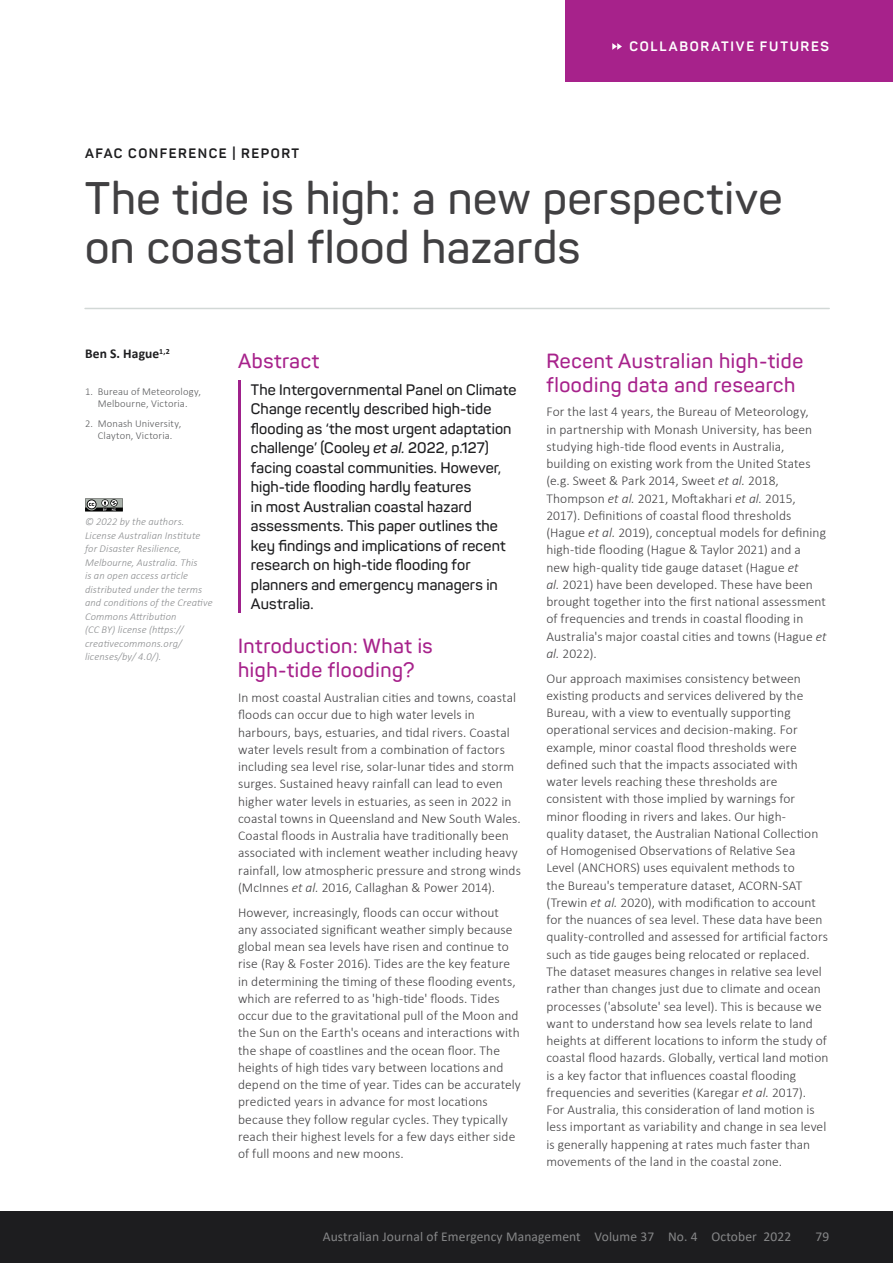
<style>
.page{position:relative;width:893px;height:1263px;background:#fff}
.page>*{position:absolute;margin:0;border:0;box-sizing:border-box;transform-origin:0 0}
.t1{font:600 45px/49.5px "Panton";letter-spacing:.015em;color:#414042}
.t2{font:600 20.25px/24px "Panton";letter-spacing:.03em;color:#a7228b}
.t3{font:600 15px/19.5px "Panton";letter-spacing:.005em;color:#1d1d1f}
.t4{font:300 13.5px/17.2px "Calibri";letter-spacing:.005em;color:#414042}
.t5{font:13.5px "Calibri";letter-spacing:.01em;color:#868788}
.t6{font:700 13.5px "Panton";letter-spacing:.11em;color:#1d1d1f}
.t7{font:700 13.5px "Panton";letter-spacing:.13em;color:#fff}
.t8{font:700 13.5px "Calibri";letter-spacing:.01em;color:#1d1d1f}
.t9{font:italic 300 10.5px/13.5px "Calibri";letter-spacing:.01em;color:#8a8c8e}
.t10{font:300 10.5px/12px "Calibri";letter-spacing:.015em;color:#58595b;text-align:center}
.s1{font-style:italic}
</style>
<div class="page">
<div style="left:0;top:1212px;width:893px;height:51px;background:#1d1d1f"></div>
<hr style="left:238px;top:380px;width:2px;height:233px;background:#9f218b">
<hr style="left:85px;top:308px;width:744px;height:1px;background:#d2d8d6">
<div style="left:566px;top:0;width:327px;height:81px;background:#a7228b"></div>
<svg style="left:612px;top:43px;width:10px;height:7px"></svg>
<svg style="left:85px;top:498px;width:38px;height:14px"></svg>
<p class="t6" style="left:85px;top:144px;width:216px">AFAC CONFERENCE | REPORT</p>
<p class="t7" style="left:629px;top:38px;width:201px">COLLABORATIVE FUTURES</p>
<h1 class="t1" style="left:85px;top:173px;width:699px">The tide is high: a new perspective on coastal flood hazards</h1>
<p class="t8" style="left:85px;top:344px;width:86px">Ben S. Hague<sup>1,2</sup></p>
<p class="t10" style="left:85px;top:386px;width:118px">1. Bureau of Meteorology,<br>Melbourne, Victoria.</p>
<p class="t10" style="left:85px;top:417px;width:98px">2. Monash University,<br>Clayton, Victoria.</p>
<p class="t9" style="left:85px;top:515px;width:129px">© 2022 by the authors.<br>License Australian Institute for Disaster Resilience,<br>Melbourne, Australia. This<br>is an open access article distributed under the terms and conditions of the Creative<br>Commons Attribution<br>(CC BY) license (https:// creativecommons.org/ licenses/by/ 4.0/).</p>
<h2 class="t2" style="left:238px;top:348px;width:83px">Abstract</h2>
<p class="t3" style="left:251px;top:379px;width:267px">The Intergovernmental Panel on Climate Change recently described high-tide flooding as ‘the most urgent adaptation challenge’ (Cooley <span class="s1">et al.</span> 2022, p.127) facing coastal communities. However, high-tide flooding hardly features<br>in most Australian coastal hazard assessments. This paper outlines the key findings and implications of recent research on high-tide flooding for planners and emergency managers in Australia.</p>
<h2 class="t2" style="left:238px;top:634px;width:196px">Introduction: What is high-tide flooding?</h2>
<p class="t4" style="left:238px;top:689px;width:284px">In most coastal Australian cities and towns, coastal floods can occur due to high water levels in harbours, bays, estuaries, and tidal rivers. Coastal water levels result from a combination of factors including sea level rise, solar-lunar tides and storm surges. Sustained heavy rainfall can lead to even higher water levels in estuaries, as seen in 2022 in coastal towns in Queensland and New South Wales.<br>Coastal floods in Australia have traditionally been associated with inclement weather including heavy rainfall, low atmospheric pressure and strong winds (McInnes <span class="s1">et al.</span> 2016, Callaghan &amp; Power 2014).</p>
<p class="t4" style="left:238px;top:903px;width:284px">However, increasingly, floods can occur without any associated significant weather simply because global mean sea levels have risen and continue to rise (Ray &amp; Foster 2016). Tides are the key feature in determining the timing of these flooding events, which are referred to as 'high-tide' floods. Tides occur due to the gravitational pull of the Moon and the Sun on the Earth's oceans and interactions with the shape of coastlines and the ocean floor. The heights of high tides vary between locations and depend on the time of year. Tides can be accurately predicted years in advance for most locations because they follow regular cycles. They typically reach their highest levels for a few days either side of full moons and new moons.</p>
<h2 class="t2" style="left:546px;top:348px;width:258px">Recent Australian high-tide flooding data and research</h2>
<p class="t4" style="left:546px;top:403px;width:282px">For the last 4 years, the Bureau of Meteorology,<br>in partnership with Monash University, has been studying high-tide flood events in Australia, building on existing work from the United States (e.g. Sweet &amp; Park 2014, Sweet <span class="s1">et al.</span> 2018, Thompson <span class="s1">et al.</span> 2021, Moftakhari <span class="s1">et al.</span> 2015, 2017). Definitions of coastal flood thresholds (Hague <span class="s1">et al.</span> 2019), conceptual models for defining high-tide flooding (Hague &amp; Taylor 2021) and a new high-quality tide gauge dataset (Hague <span class="s1">et<br>al.</span> 2021) have been developed. These have been brought together into the first national assessment of frequencies and trends in coastal flooding in Australia's major coastal cities and towns (Hague <span class="s1">et al.</span> 2022).</p>
<p class="t4" style="left:546px;top:669px;width:284px">Our approach maximises consistency between existing products and services delivered by the Bureau, with a view to eventually supporting operational services and decision-making. For example, minor coastal flood thresholds were defined such that the impacts associated with water levels reaching these thresholds are consistent with those implied by warnings for minor flooding in rivers and lakes. Our high-<br>quality dataset, the Australian National Collection of Homogenised Observations of Relative Sea<br>Level (ANCHORS) uses equivalent methods to<br>the Bureau's temperature dataset, ACORN-SAT (Trewin <span class="s1">et al.</span> 2020), with modification to account for the nuances of sea level. These data have been quality-controlled and assessed for artificial factors such as tide gauges being relocated or replaced.<br>The dataset measures changes in relative sea level rather than changes just due to climate and ocean processes ('absolute' sea level). This is because we want to understand how sea levels relate to land heights at different locations to inform the study of coastal flood hazards. Globally, vertical land motion is a key factor that influences coastal flooding frequencies and severities (Karegar <span class="s1">et al.</span> 2017).<br>For Australia, this consideration of land motion is less important as variability and change in sea level is generally happening at rates much faster than movements of the land in the coastal zone.</p>
<p class="t5" style="left:323px;top:1227px;width:470px">Australian Journal of Emergency Management Volume 37 No. 4 October 2022</p>
<p class="t5" style="left:815px;top:1227px;width:15px">79</p>
</div>
